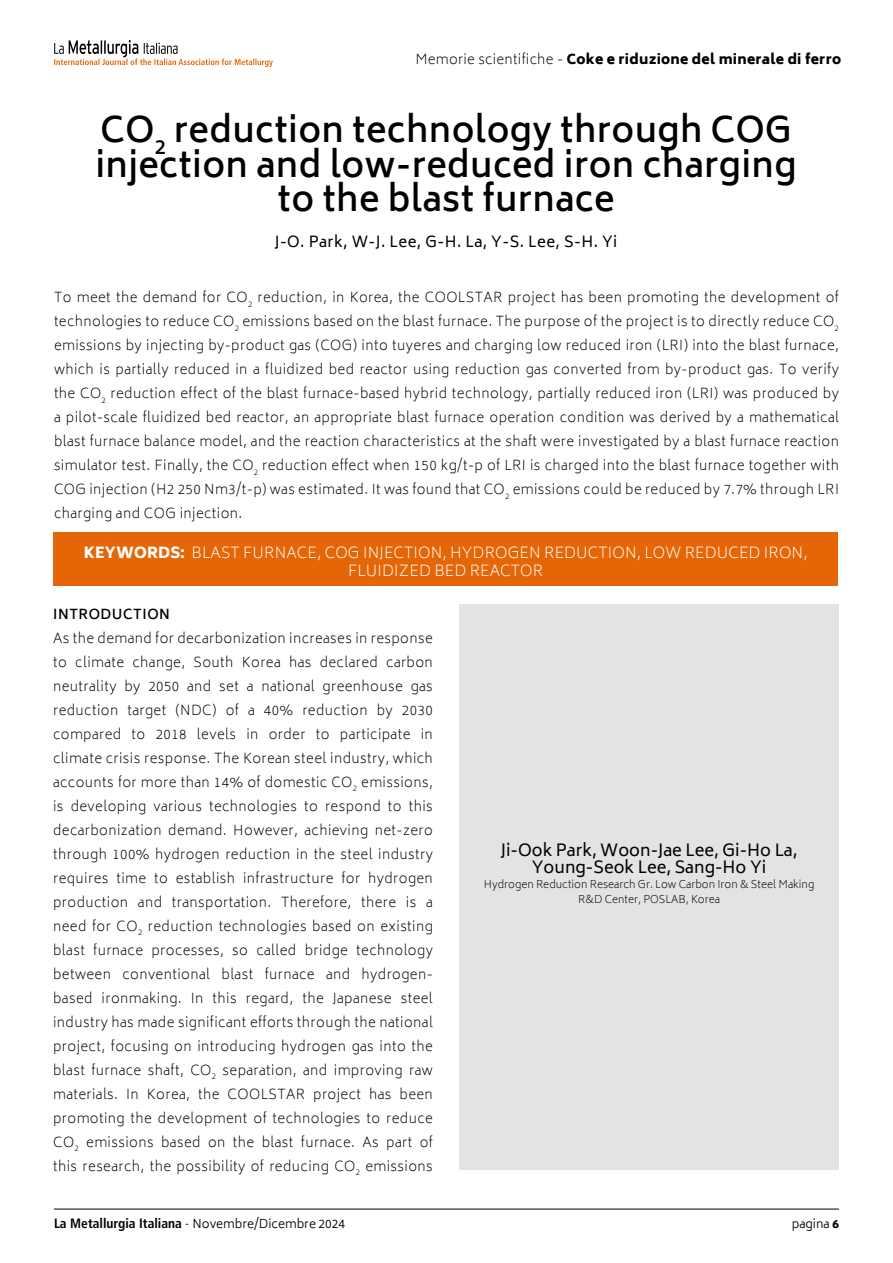
<style>
.page{position:relative;width:893px;height:1263px;background:#fff}
.page>*{position:absolute;margin:0;border:0;box-sizing:border-box;transform-origin:0 0}
.t1{font:600 34.5px/34.5px "Biryani";letter-spacing:.01em;color:#000;text-align:center}
.t2{font:16.5px/16.5px "Biryani";color:#000;text-align:center}
.t3{font:200 15px/18px "Biryani";letter-spacing:.01em;color:#fff;text-align:center}
.t4{font:15px "Biryani";letter-spacing:.03em;color:#000}
.t5{font:200 13.5px/24px "Biryani";letter-spacing:.03em;color:#000;text-align:justify}
.t6{font:800 13.5px "Biryani";letter-spacing:.02em;color:#000}
.t7{font:700 condensed 13.5px "Frutiger LT Std";color:#000}
.t8{font:600 13.5px "Biryani";letter-spacing:.04em;color:#000}
.t9{font:300 12px "Biryani";color:#000}
.t10{font:200 10.5px/15px "Biryani";color:#000;text-align:center}
.s1{font-weight:200}
.s2{font-weight:800}
.s3{font-weight:300}
.s4{font-family:"Biryani";font-weight:300;font-stretch:normal;font-size:12px}
</style>
<div class="page">
<hr style="left:54px;top:1209px;width:785px;height:1px;background:#000">
<svg style="left:54px;top:40px;width:219px;height:27px"></svg>
<div style="left:459px;top:604px;width:380px;height:565px;background:#e3e3e3"></div>
<div style="left:53px;top:532px;width:785px;height:54px;background:#e56606"></div>
<p class="t6" style="left:415px;top:52px;width:427px"><span class="s1">Memorie scientifiche -</span> Coke e riduzione del minerale di ferro</p>
<h1 class="t1" style="left:95px;top:113px;width:703px">CO<sub>2</sub> reduction technology through COG injection and low-reduced iron charging to the blast furnace</h1>
<p class="t4" style="left:275px;top:233px;width:344px">J-O. Park, W-J. Lee, G-H. La, Y-S. Lee, S-H. Yi</p>
<p class="t5" style="left:54px;top:285px;width:786px">To meet the demand for CO<sub>2</sub> reduction, in Korea, the COOLSTAR project has been promoting the development of technologies to reduce CO<sub>2</sub> emissions based on the blast furnace. The purpose of the project is to directly reduce CO<sub>2 </sub>emissions by injecting by-product gas (COG) into tuyeres and charging low reduced iron (LRI) into the blast furnace, which is partially reduced in a fluidized bed reactor using reduction gas converted from by-product gas. To verify the CO<sub>2</sub> reduction effect of the blast furnace-based hybrid technology, partially reduced iron (LRI) was produced by a pilot-scale fluidized bed reactor, an appropriate blast furnace operation condition was derived by a mathematical blast furnace balance model, and the reaction characteristics at the shaft were investigated by a blast furnace reaction simulator test. Finally, the CO<sub>2</sub> reduction effect when 150 kg/t-p of LRI is charged into the blast furnace together with COG injection (H2 250 Nm3/t-p) was estimated. It was found that CO<sub>2</sub> emissions could be reduced by 7.7% through LRI charging and COG injection.</p>
<p class="t3" style="left:84px;top:544px;width:725px"><span class="s2">KEYWORDS:</span> BLAST FURNACE, COG INJECTION, HYDROGEN REDUCTION, LOW REDUCED IRON,<br>FLUIDIZED BED REACTOR</p>
<p class="t8" style="left:53px;top:606px;width:118px">INTRODUCTION</p>
<p class="t5" style="left:53px;top:626px;width:381px">As the demand for decarbonization increases in response to climate change, South Korea has declared carbon neutrality by 2050 and set a national greenhouse gas reduction target (NDC) of a 40% reduction by 2030 compared to 2018 levels in order to participate in climate crisis response. The Korean steel industry, which accounts for more than 14% of domestic CO<sub>2</sub> emissions, is developing various technologies to respond to this decarbonization demand. However, achieving net-zero through 100% hydrogen reduction in the steel industry requires time to establish infrastructure for hydrogen production and transportation. Therefore, there is a need for CO<sub>2</sub> reduction technologies based on existing blast furnace processes, so called bridge technology between conventional blast furnace and hydrogen&shy;based ironmaking. In this regard, the Japanese steel industry has made significant efforts through the national project, focusing on introducing hydrogen gas into the blast furnace shaft, CO<sub>2</sub> separation, and improving raw materials. In Korea, the COOLSTAR project has been promoting the development of technologies to reduce CO<sub>2</sub> emissions based on the blast furnace. As part of this research, the possibility of reducing CO<sub>2</sub> emissions</p>
<p class="t2" style="left:501px;top:842px;width:298px">Ji-Ook Park, Woon-Jae Lee, Gi-Ho La,<br>Young-Seok Lee, Sang-Ho Yi</p>
<p class="t10" style="left:484px;top:876px;width:332px">Hydrogen Reduction Research Gr. Low Carbon Iron &amp; Steel Making<br>R&amp;D Center, POSLAB, Korea</p>
<p class="t7" style="left:54px;top:1216px;width:292px">La Metallurgia Italiana <span class="s3">-</span> <span class="s4">Novembre/Dicembre 2024</span></p>
<p class="t9" style="left:792px;top:1217px;width:49px">pagina <span class="s2">6</span></p>
</div>
